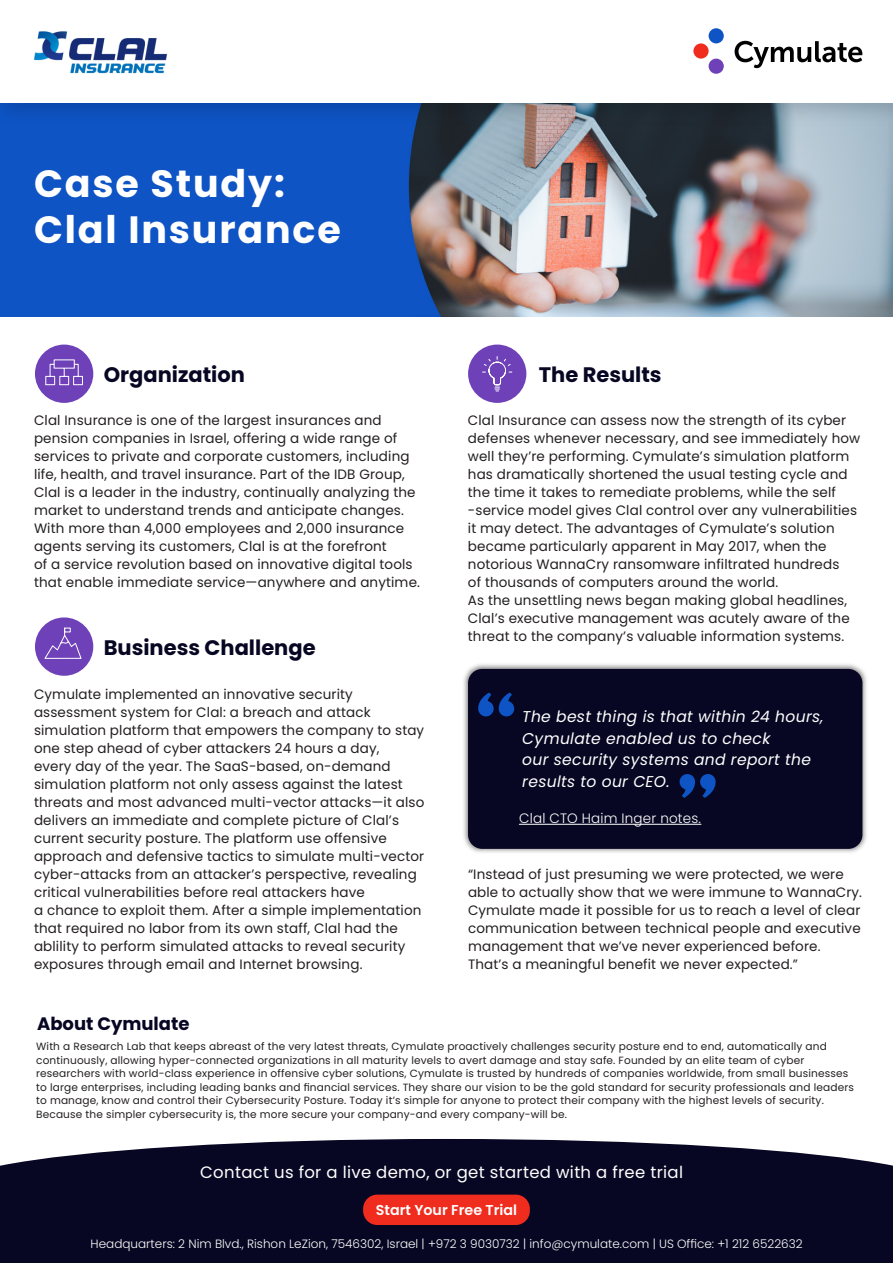
<style>
.page{position:relative;width:893px;height:1263px;background:#fff}
.page>*{position:absolute;margin:0;border:0;box-sizing:border-box;transform-origin:0 0}
.t1{font:700 37.95px/45.6px "Poppins";letter-spacing:.05em;color:#fff}
.t2{font:700 21px "Poppins";color:#070723}
.t3{font:700 18px "Poppins";color:#070723}
.t4{font:16.5px "Poppins";letter-spacing:.02em;color:#fff}
.t5{font:italic 15.6px/21.8px "Poppins";letter-spacing:.02em;color:#fff}
.t6{font:600 14.25px "Poppins";color:#fff}
.t7{font:13.65px/18px "Poppins";letter-spacing:.01em;color:#231f20}
.t8{font:300 13.65px "Poppins";letter-spacing:.01em;color:#fff}
.t9{font:300 12px "Poppins";color:#fff}
.t10{font:10.5px/13.5px "Poppins";letter-spacing:.015em;color:#231f20}
</style>
<div class="page">
<div style="left:35px;top:617px;width:58px;height:59px;background:#6f41b9;border-radius:50%"></div>
<img style="left:15px;top:133px;width:878px;height:184px">
<svg style="left:44px;top:627px;width:38px;height:32px"></svg>
<div style="left:468px;top:345px;width:58px;height:58px;background:#6f41b9;border-radius:50%"></div>
<img style="left:463px;top:664px;width:404px;height:189px">
<div style="left:468px;top:669px;width:394px;height:180px;background:#070723;border-radius:14px"></div>
<svg style="left:482px;top:356px;width:31px;height:35px"></svg>
<hr style="left:519px;top:824px;width:182px;height:1px;background:#fff">
<div style="left:35px;top:345px;width:58px;height:58px;background:#6f41b9;border-radius:50%"></div>
<svg style="left:45px;top:359px;width:38px;height:27px"></svg>
<svg style="left:478px;top:692px;width:36px;height:24px"></svg>
<svg style="left:680px;top:774px;width:36px;height:24px"></svg>
<div style="left:0;top:1194px;width:893px;height:69px;background:#070723"></div>
<svg style="left:0;top:1139px;width:893px;height:86px;fill:#070723"></svg>
<div style="left:363px;top:1194px;width:167px;height:31px;background:#ef2c1d;border-radius:14px"></div>
<img style="left:0;top:103px;width:893px;height:30px">
<svg style="left:735px;top:41px;width:127px;height:27px"></svg>
<svg style="left:693px;top:43px;width:16px;height:16px"></svg>
<div style="left:709px;top:28px;width:15px;height:15px;background:#0e54c4;border-radius:50%"></div>
<div style="left:709px;top:59px;width:15px;height:15px;background:#6f41b9;border-radius:50%"></div>
<img style="left:33px;top:31px;width:135px;height:43px">
<h1 class="t1" style="left:34px;top:161px;width:308px">Case Study:<br>Clal Insurance</h1>
<h2 class="t2" style="left:104px;top:362px;width:143px">Organization</h2>
<p class="t7" style="left:34px;top:411px;width:387px">Clal Insurance is one of the largest insurances and pension companies in Israel, offering a wide range of services to private and corporate customers, including life, health, and travel insurance. Part of the IDB Group, Clal is a leader in the industry, continually analyzing the market to understand trends and anticipate changes.<br>With more than 4,000 employees and 2,000 insurance agents serving its customers, Clal is at the forefront<br>of a service revolution based on innovative digital tools that enable immediate service—anywhere and anytime.</p>
<h2 class="t2" style="left:104px;top:636px;width:213px">Business Challenge</h2>
<p class="t7" style="left:34px;top:685px;width:392px">Cymulate implemented an innovative security assessment system for Clal: a breach and attack simulation platform that empowers the company to stay one step ahead of cyber attackers 24 hours a day,<br>every day of the year. The SaaS-based, on-demand simulation platform not only assess against the latest threats and most advanced multi-vector attacks—it also delivers an immediate and complete picture of Clal’s current security posture. The platform use offensive approach and defensive tactics to simulate multi-vector cyber-attacks from an attacker’s perspective, revealing critical vulnerabilities before real attackers have<br>a chance to exploit them. After a simple implementation that required no labor from its own staff, Clal had the ablility to perform simulated attacks to reveal security exposures through email and Internet browsing.</p>
<h3 class="t3" style="left:37px;top:1013px;width:154px">About Cymulate</h3>
<h2 class="t2" style="left:539px;top:362px;width:124px">The Results</h2>
<p class="t7" style="left:468px;top:411px;width:394px">Clal Insurance can assess now the strength of its cyber defenses whenever necessary, and see immediately how well they’re performing. Cymulate’s simulation platform has dramatically shortened the usual testing cycle and the time it takes to remediate problems, while the self -service model gives Clal control over any vulnerabilities it may detect. The advantages of Cymulate’s solution became particularly apparent in May 2017, when the notorious WannaCry ransomware infiltrated hundreds<br>of thousands of computers around the world.<br>As the unsettling news began making global headlines, Clal’s executive management was acutely aware of the threat to the company’s valuable information systems.</p>
<p class="t5" style="left:522px;top:705px;width:303px">The best thing is that within 24 hours,<br>Cymulate enabled us to check<br>our security systems and report the results to our CEO.</p>
<p class="t8" style="left:519px;top:810px;width:183px">Clal CTO Haim Inger notes.</p>
<p class="t7" style="left:468px;top:865px;width:395px">“Instead of just presuming we were protected, we were able to actually show that we were immune to WannaCry.<br>Cymulate made it possible for us to reach a level of clear communication between technical people and executive management that we’ve never experienced before.<br>That’s a meaningful benefit we never expected.”</p>
<p class="t10" style="left:36px;top:1040px;width:819px">With a Research Lab that keeps abreast of the very latest threats, Cymulate proactively challenges security posture end to end, automatically and continuously, allowing hyper-connected organizations in all maturity levels to avert damage and stay safe. Founded by an elite team of cyber researchers with world-class experience in offensive cyber solutions, Cymulate is trusted by hundreds of companies worldwide, from small businesses to large enterprises, including leading banks and financial services. They share our vision to be the gold standard for security professionals and leaders to manage, know and control their Cybersecurity Posture. Today it’s simple for anyone to protect their company with the highest levels of security.<br>Because the simpler cybersecurity is, the more secure your company-and every company-will be.</p>
<p class="t4" style="left:200px;top:1162px;width:484px">Contact us for a live demo, or get started with a free trial</p>
<p class="t6" style="left:376px;top:1202px;width:143px">Start Your Free Trial</p>
<p class="t9" style="left:91px;top:1237px;width:714px">Headquarters: 2 Nim Blvd., Rishon LeZion, 7546302, Israel | +972 3 9030732 | info@cymulate.com | US Office: +1 212 6522632</p>
</div>
